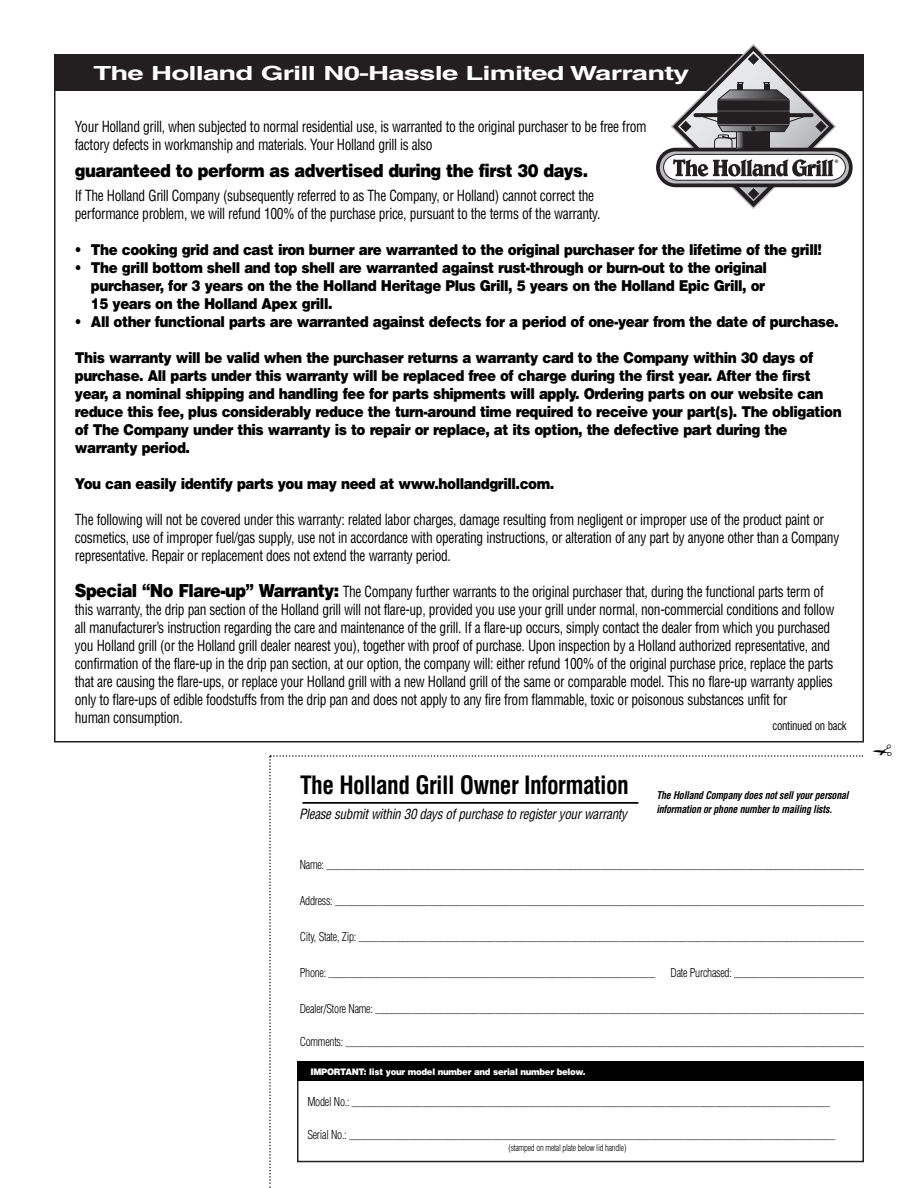
<style>
.page{position:relative;width:918px;height:1188px;background:#fff}
.page>*{position:absolute;margin:0;border:0;box-sizing:border-box;transform-origin:0 0}
.t1{font:700 condensed 24.75px "Helvetica";letter-spacing:-.025em;color:#000;scale:.95 1}
.t2{font:700 19.5px "Helvetica";letter-spacing:-.03em;color:#fff;scale:1.5 1}
.t3{font:900 18px "Helvetica";letter-spacing:-.035em;color:#000;scale:.9 1}
.t4{font:condensed 15px/18px "Helvetica";letter-spacing:-.025em;color:#000;scale:.9 1}
.t5{font:900 15px/18px "Helvetica";letter-spacing:-.035em;color:#000;scale:.9 1}
.t6{font:italic condensed 13.8px "Helvetica";letter-spacing:-.025em;color:#000;scale:.95 1}
.t7{font:condensed 12px "Helvetica";letter-spacing:-.025em;color:#000;scale:.9 1}
.t8{font:italic 700 condensed 10.5px/13.5px "Helvetica";letter-spacing:-.025em;color:#000;scale:.95 1}
.t9{font:300 condensed 9px/12px "Helvetica";letter-spacing:-.02em;color:#000;scale:.95 1}
.t10{font:900 9px "Helvetica";letter-spacing:-.035em;color:#fff;scale:.95 1}
.s1{font-weight:900;font-stretch:normal;font-size:18px}
.s2{font-size:12px}
</style>
<div class="page">
<svg style="left:269px;top:755px;width:594px;height:433px"></svg>
<div style="left:54px;top:54px;width:810px;height:37px;background:#231f20"></div>
<hr style="left:302px;top:802px;width:336px;height:2px;background:#000">
<svg style="left:656px;top:148px;width:197px;height:39px"></svg>
<svg style="left:663px;top:44px;width:183px;height:165px"></svg>
<div style="left:298px;top:1062px;width:566px;height:19px;background:#000"></div>
<h2 class="t2" style="left:93px;top:66px;width:399px">The Holland Grill N0-Hassle Limited Warranty</h2>
<p class="t4" style="left:75px;top:119px;width:637px">Your Holland grill, when subjected to normal residential use, is warranted to the original purchaser to be free from factory defects in workmanship and materials. Your Holland grill is also</p>
<p class="t3" style="left:75px;top:164px;width:572px">guaranteed to perform as advertised during the first 30 days.</p>
<p class="t4" style="left:75px;top:188px;width:586px">If The Holland Grill Company (subsequently referred to as The Company, or Holland) cannot correct the performance problem, we will refund 100% of the purchase price, pursuant to the terms of the warranty.</p>
<p class="t5" style="left:75px;top:242px;width:832px">• The cooking grid and cast iron burner are warranted to the original purchaser for the lifetime of the grill!</p>
<p class="t5" style="left:91px;top:260px;width:753px;text-indent:-16px">• The grill bottom shell and top shell are warranted against rust-through or burn-out to the original purchaser, for 3 years on the the Holland Heritage Plus Grill, 5 years on the Holland Epic Grill, or<br>15 years on the Holland Apex grill.</p>
<p class="t5" style="left:75px;top:314px;width:850px">• All other functional parts are warranted against defects for a period of one-year from the date of purchase.</p>
<p class="t5" style="left:75px;top:350px;width:854px">This warranty will be valid when the purchaser returns a warranty card to the Company within 30 days of purchase. All parts under this warranty will be replaced free of charge during the first year. After the first year, a nominal shipping and handling fee for parts shipments will apply. Ordering parts on our website can reduce this fee, plus considerably reduce the turn-around time required to receive your part(s). The obligation of The Company under this warranty is to repair or replace, at its option, the defective part during the warranty period.</p>
<p class="t5" style="left:75px;top:476px;width:534px">You can easily identify parts you may need at www.hollandgrill.com.</p>
<p class="t4" style="left:75px;top:512px;width:851px">The following will not be covered under this warranty: related labor charges, damage resulting from negligent or improper use of the product paint or cosmetics, use of improper fuel/gas supply, use not in accordance with operating instructions, or alteration of any part by anyone other than a Company representative. Repair or replacement does not extend the warranty period.</p>
<p class="t4" style="left:75px;top:584px;width:845px"><span class="s1">Special “No Flare-up” Warranty:</span> The Company further warrants to the original purchaser that, during the functional parts term of this warranty, the drip pan section of the Holland grill will not flare-up, provided you use your grill under normal, non-commercial conditions and follow all manufacturer’s instruction regarding the care and maintenance of the grill. If a flare-up occurs, simply contact the dealer from which you purchased you Holland grill (or the Holland grill dealer nearest you), together with proof of purchase. Upon inspection by a Holland authorized representative, and confirmation of the flare-up in the drip pan section, at our option, the company will: either refund 100% of the original purchase price, replace the parts that are causing the flare-ups, or replace your Holland grill with a new Holland grill of the same or comparable model. This no flare-up warranty applies only to flare-ups of edible foodstuffs from the drip pan and does not apply to any fire from flammable, toxic or poisonous substances unfit for<br>human consumption.</p>
<p class="t7" style="left:773px;top:721px;width:84px">continued on back</p>
<h1 class="t1" style="left:300px;top:776px;width:348px">The Holland Grill Owner Information</h1>
<p class="t6" style="left:299px;top:809px;width:347px">Please submit within 30 days of purchase to register your warranty</p>
<p class="t8" style="left:656px;top:789px;width:204px">The Holland Company does not sell your personal information or phone number to mailing lists.</p>
<p class="t9" style="left:300px;top:860px;width:602px"><span class="s2">Name:</span> _____________________________________________________________________________________________________________________________________</p>
<p class="t9" style="left:300px;top:896px;width:607px"><span class="s2">Address:</span> ____________________________________________________________________________________________________________________________________</p>
<p class="t9" style="left:300px;top:932px;width:601px"><span class="s2">City, State, Zip:</span> _____________________________________________________________________________________________________________________________</p>
<p class="t9" style="left:300px;top:968px;width:376px"><span class="s2">Phone:</span> ________________________________________________________________________________</p>
<p class="t9" style="left:671px;top:968px;width:210px"><span class="s2">Date Purchased:</span> _________________________________</p>
<p class="t9" style="left:300px;top:1004px;width:597px"><span class="s2">Dealer/Store Name:</span> ________________________________________________________________________________________________________________________</p>
<p class="t9" style="left:300px;top:1037px;width:605px"><span class="s2">Comments:</span> _________________________________________________________________________________________________________________________________</p>
<p class="t10" style="left:310px;top:1068px;width:291px">IMPORTANT: list your model number and serial number below.</p>
<p class="t9" style="left:307px;top:1097px;width:552px"><span class="s2">Model No.:</span> _____________________________________________________________________________________________________________________</p>
<p class="t9" style="left:508px;top:1130px;width:346px;text-indent:-201px"><span class="s2">Serial No.:</span> _______________________________________________________________________________________________________________________ (stamped on metal plate below lid handle)</p>
</div>
